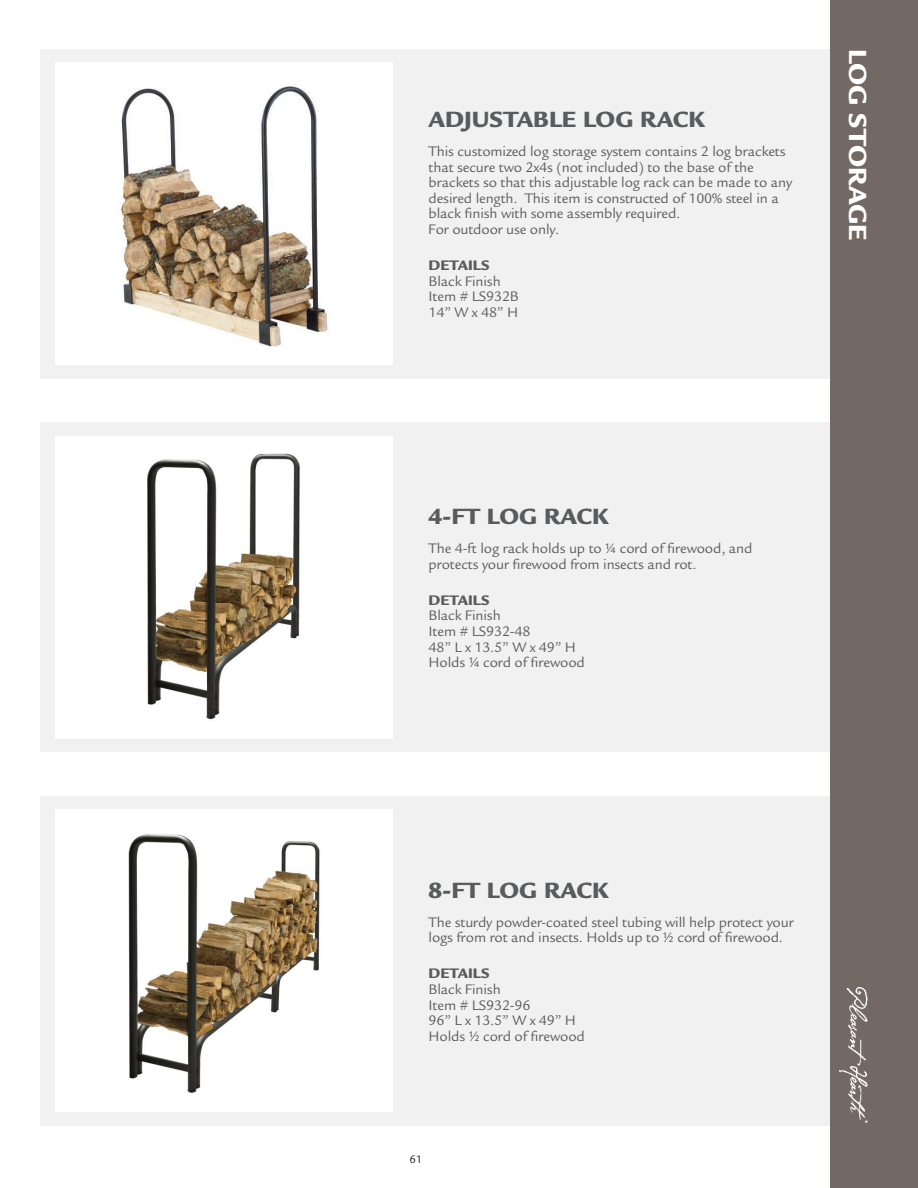
<style>
.page{position:relative;width:918px;height:1188px;background:#fff}
.page>*{position:absolute;margin:0;border:0;box-sizing:border-box;transform-origin:0 0}
.t1{font:900 27px "Legacy Sans Std";color:#fff}
.t2{font:900 24px "Legacy Sans Std";color:#5a5b5c}
.t3{font:15px/15.6px "Legacy Sans Std";letter-spacing:-.01em;color:#5a5b5c}
.t4{font:900 15px "Legacy Sans Std";color:#5a5b5c}
.t5{font:12px "Legacy Sans Std";color:#231f20}
</style>
<div class="page">
<div style="left:40px;top:49px;width:790px;height:329px;background:#f1f1f1"></div>
<div style="left:40px;top:422px;width:790px;height:330px;background:#f1f1f1"></div>
<div style="left:40px;top:796px;width:790px;height:330px;background:#f1f1f1"></div>
<div style="left:830px;top:0;width:88px;height:1188px;background:#736964"></div>
<img style="left:840px;top:987px;width:27px;height:135px">
<div style="left:56px;top:436px;width:337px;height:302px;background:#fff"></div>
<div style="left:56px;top:810px;width:337px;height:302px;background:#fff"></div>
<img style="left:147px;top:453px;width:153px;height:267px">
<img style="left:128px;top:834px;width:192px;height:259px">
<div style="left:56px;top:62px;width:337px;height:303px;background:#fff"></div>
<img style="left:120px;top:86px;width:208px;height:260px">
<h2 class="t2" style="left:429px;top:105px;width:278px">ADJUSTABLE LOG RACK</h2>
<p class="t3" style="left:429px;top:144px;width:365px">This customized log storage system contains 2 log brackets that secure two 2x4s (not included) to the base of the brackets so that this adjustable log rack can be made to any desired length. This item is constructed of 100% steel in a black finish with some assembly required.<br>For outdoor use only.</p>
<p class="t4" style="left:429px;top:256px;width:63px">DETAILS</p>
<p class="t3" style="left:429px;top:273px;width:92px">Black Finish<br>Item # LS932B<br>14” W x 48” H</p>
<h1 class="t1" style="left:874px;top:49px;width:193px;rotate:90deg">LOG STORAGE</h1>
<h2 class="t2" style="left:429px;top:502px;width:182px">4-FT LOG RACK</h2>
<p class="t3" style="left:429px;top:541px;width:325px">The 4-ft log rack holds up to ¼ cord of firewood, and protects your firewood from insects and rot.</p>
<p class="t4" style="left:429px;top:591px;width:63px">DETAILS</p>
<p class="t3" style="left:429px;top:608px;width:158px">Black Finish<br>Item # LS932-48<br>48” L x 13.5” W x 49” H<br>Holds ¼ cord of firewood</p>
<h2 class="t2" style="left:429px;top:876px;width:182px">8-FT LOG RACK</h2>
<p class="t3" style="left:429px;top:914px;width:367px">The sturdy powder-coated steel tubing will help protect your logs from rot and insects. Holds up to ½ cord of firewood.</p>
<p class="t4" style="left:429px;top:965px;width:63px">DETAILS</p>
<p class="t3" style="left:429px;top:982px;width:158px">Black Finish<br>Item # LS932-96<br>96” L x 13.5” W x 49” H<br>Holds ½ cord of firewood</p>
<p class="t5" style="left:409px;top:1153px;width:14px">61</p>
</div>
